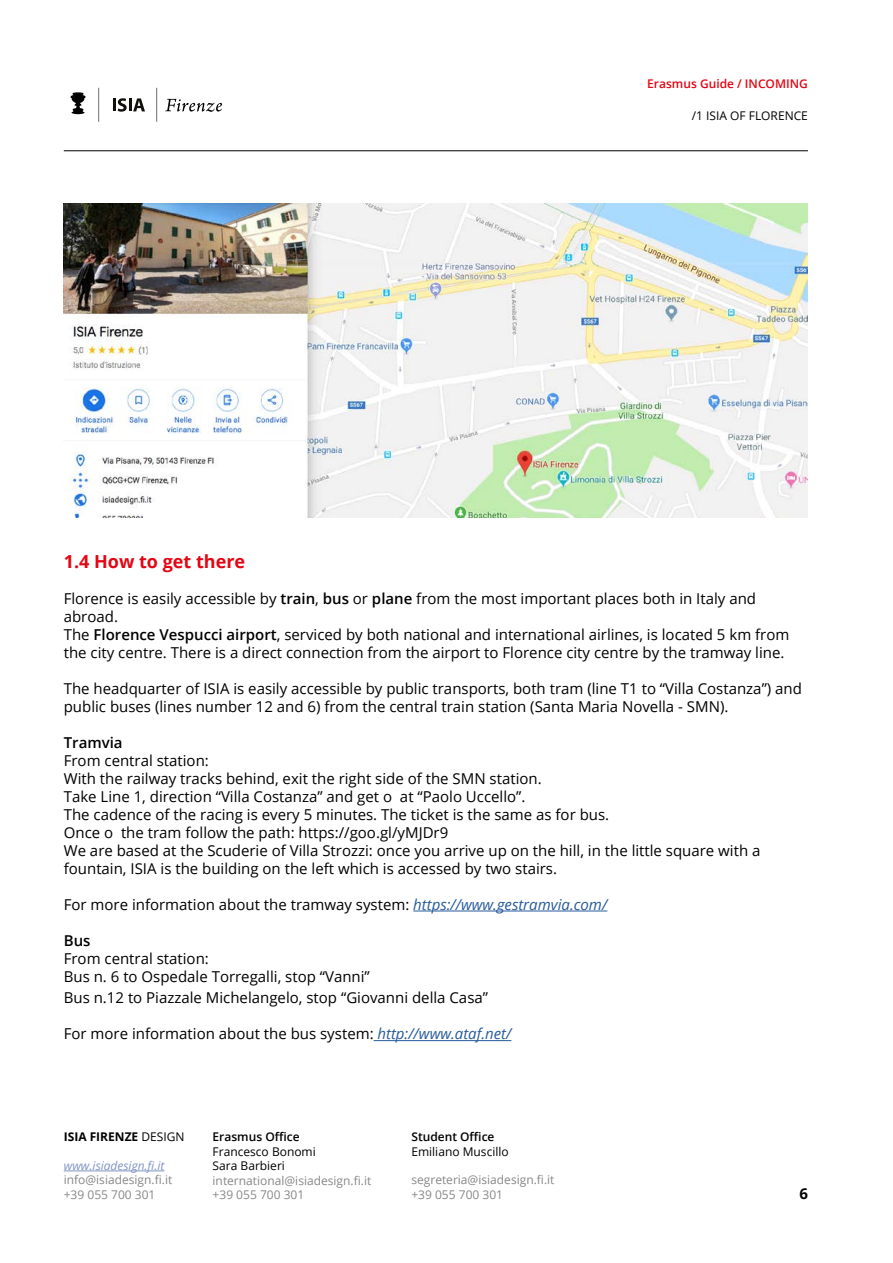
<style>
.page{position:relative;width:893px;height:1263px;background:#fff}
.page>*{position:absolute;margin:0;border:0;box-sizing:border-box;transform-origin:0 0}
.t1{font:700 18px "Open Sans";color:#e30613}
.t2{font:15px/18px "Open Sans";color:#000}
.t3{font:600 15px "Open Sans";color:#000}
.t4{font:700 15px "Open Sans";color:#000}
.t5{font:12px/14.4px "Open Sans";color:#878787}
.t6{font:12px/14.4px "Open Sans";color:#000}
.t7{font:600 12px "Open Sans";color:#000}
.t8{font:600 12px "Open Sans";color:#e30613}
.t9{font:italic 12px "Open Sans";color:#8194c3}
.t10{font:700 12px "Open Sans";color:#000}
.s1{font-weight:600}
.s2{font-style:italic;color:#275b9b}
.s3{font-weight:400}
</style>
<div class="page">
<hr style="left:64px;top:151px;width:744px;height:1px;background:#000">
<svg style="left:165px;top:99px;width:57px;height:13px"></svg>
<svg style="left:113px;top:98px;width:32px;height:14px"></svg>
<hr style="left:156px;top:88px;width:1px;height:34px;background:#706f6f">
<hr style="left:98px;top:88px;width:1px;height:34px;background:#706f6f">
<svg style="left:70px;top:92px;width:16px;height:22px"></svg>
<hr style="left:64px;top:1170px;width:100px;height:1px;background:#8194c3">
<hr style="left:413px;top:911px;width:194px;height:1px;background:#275b9b">
<hr style="left:374px;top:1040px;width:137px;height:1px;background:#275b9b">
<img style="left:64px;top:203px;width:744px;height:315px">
<p class="t8" style="left:647px;top:75px;width:162px">Erasmus Guide / INCOMING</p>
<p class="t6" style="left:692px;top:108px;width:118px">/1 ISIA OF FLORENCE</p>
<p class="t1" style="left:64px;top:549px;width:183px">1.4 How to get there</p>
<p class="t2" style="left:64px;top:589px;width:727px">Florence is easily accessible by <span class="s1">train</span>, <span class="s1">bus</span> or <span class="s1">plane</span> from the most important places both in Italy and abroad.<br>The <span class="s1">Florence Vespucci airport</span>, serviced by both national and international airlines, is located 5 km from the city centre. There is a direct connection from the airport to Florence city centre by the tramway line.</p>
<p class="t2" style="left:64px;top:679px;width:740px">The headquarter of ISIA is easily accessible by public transports, both tram (line T1 to “Villa Costanza”) and public buses (lines number 12 and 6) from the central train station (Santa Maria Novella - SMN).</p>
<p class="t3" style="left:64px;top:732px;width:60px">Tramvia</p>
<p class="t2" style="left:64px;top:751px;width:698px">From central station:<br>With the railway tracks behind, exit the right side of the SMN station.<br>Take Line 1, direction “Villa Costanza” and get o at “Paolo Uccello”.<br>The cadence of the racing is every 5 minutes. The ticket is the same as for bus.<br>Once o the tram follow the path: https://goo.gl/yMJDr9<br>We are based at the Scuderie of Villa Strozzi: once you arrive up on the hill, in the little square with a fountain, ISIA is the building on the left which is accessed by two stairs.</p>
<p class="t2" style="left:64px;top:895px;width:545px">For more information about the tramway system: <span class="s2">https://www.gestramvia.com/</span></p>
<p class="t3" style="left:64px;top:930px;width:28px">Bus</p>
<p class="t2" style="left:64px;top:949px;width:308px">From central station:<br>Bus n. 6 to Ospedale Torregalli, stop “Vanni”</p>
<p class="t2" style="left:64px;top:989px;width:426px">Bus n.12 to Piazzale Michelangelo, stop “Giovanni della Casa”</p>
<p class="t2" style="left:64px;top:1025px;width:449px">For more information about the bus system: <span class="s2">http://www.ataf.net/</span></p>
<p class="t10" style="left:64px;top:1128px;width:122px">ISIA FIRENZE <span class="s3">DESIGN</span></p>
<p class="t9" style="left:64px;top:1157px;width:102px">www.isiadesign.fi.it</p>
<p class="t5" style="left:64px;top:1172px;width:110px">info@isiadesign.fi.it +39 055 700 301</p>
<p class="t7" style="left:213px;top:1129px;width:89px">Erasmus Office</p>
<p class="t6" style="left:213px;top:1144px;width:105px">Francesco Bonomi<br>Sara Barbieri</p>
<p class="t5" style="left:213px;top:1173px;width:160px">international@isiadesign.fi.it +39 055 700 301</p>
<p class="t7" style="left:411px;top:1128px;width:85px">Student Office</p>
<p class="t6" style="left:411px;top:1144px;width:99px">Emiliano Muscillo</p>
<p class="t5" style="left:411px;top:1172px;width:145px">segreteria@isiadesign.fi.it +39 055 700 301</p>
<p class="t4" style="left:799px;top:1183px;width:10px">6</p>
</div>
